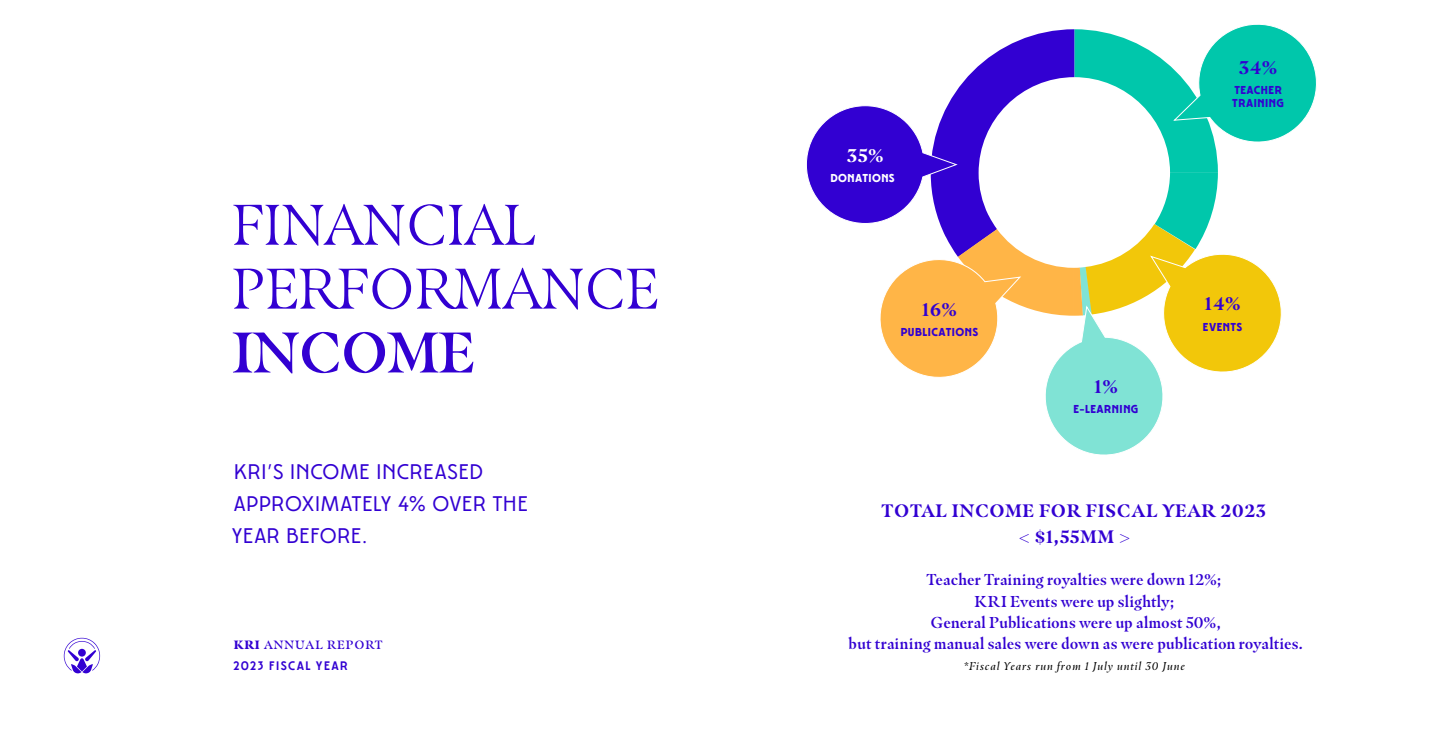
<style>
.page{position:relative;width:1436px;height:745px;background:#fff}
.page>*{position:absolute;margin:0;border:0;box-sizing:border-box;transform-origin:0 0}
.t1{font:300 57px/63.8px "Masqualero";letter-spacing:-.01em;color:#3200d2}
.t2{font:600 57px "Masqualero";letter-spacing:-.01em;color:#3200d2}
.t3{font:21px/31.9px "Artnoova";letter-spacing:.03em;color:#3200d2}
.t4{font:700 18.6px "Masqualero";color:#3200d2}
.t5{font:700 18.6px "Masqualero";color:#fff}
.t6{font:700 18px/25.5px "Masqualero";letter-spacing:.04em;color:#3200d2;text-align:center}
.t7{font:600 15.75px/21.3px "Masqualero";letter-spacing:.005em;color:#3200d2;text-align:center}
.t8{font:600 12px "Masqualero";letter-spacing:.08em;color:#3200d2}
.t9{font:600 12px "Artnoova";letter-spacing:.12em;color:#3200d2}
.t10{font:italic 11.25px "Masqualero";letter-spacing:.08em;color:#000}
.t11{font:700 11.18px/13px "Artnoova";letter-spacing:.04em;color:#3200d2}
.t12{font:700 11.18px "Artnoova";letter-spacing:.04em;color:#fff}
.s1{font-weight:900}
</style>
<div class="page">
<svg style="left:64px;top:637px;width:36px;height:36px"></svg>
<svg style="left:806px;top:24px;width:511px;height:431px"></svg>
<h1 class="t1" style="left:232px;top:193px;width:428px">FINANCIAL<br>PERFORMANCE</h1>
<h1 class="t2" style="left:232px;top:318px;width:244px">INCOME</h1>
<h2 class="t3" style="left:232px;top:455px;width:298px">KRI’S INCOME INCREASED<br>APPROXIMATELY 4% OVER THE<br>YEAR BEFORE.</h2>
<p class="t8" style="left:234px;top:637px;width:150px"><span class="s1">KRI</span> ANNUAL REPORT</p>
<p class="t9" style="left:233px;top:659px;width:116px">2023 FISCAL YEAR</p>
<p class="t5" style="left:847px;top:144px;width:38px">35%</p>
<p class="t12" style="left:830px;top:172px;width:66px">DONATIONS</p>
<p class="t4" style="left:921px;top:297px;width:37px">16%</p>
<p class="t11" style="left:900px;top:325px;width:79px">PUBLICATIONS</p>
<p class="t4" style="left:1238px;top:56px;width:39px">34%</p>
<p class="t11" style="left:1231px;top:84px;width:53px">TEACHER<br>TRAINING</p>
<p class="t4" style="left:1094px;top:375px;width:25px">1%</p>
<p class="t11" style="left:1073px;top:402px;width:66px">E-LEARNING</p>
<p class="t4" style="left:1204px;top:292px;width:37px">14%</p>
<p class="t11" style="left:1202px;top:320px;width:41px">EVENTS</p>
<p class="t6" style="left:881px;top:497px;width:386px">TOTAL INCOME FOR FISCAL YEAR 2023 &lt; $1,55MM &gt;</p>
<p class="t7" style="left:848px;top:568px;width:455px">Teacher Training royalties were down 12%;<br>KRI Events were up slightly;<br>General Publications were up almost 50%,<br>but training manual sales were down as were publication royalties.</p>
<p class="t10" style="left:963px;top:659px;width:222px">*Fiscal Years run from 1 July until 30 June</p>
</div>
